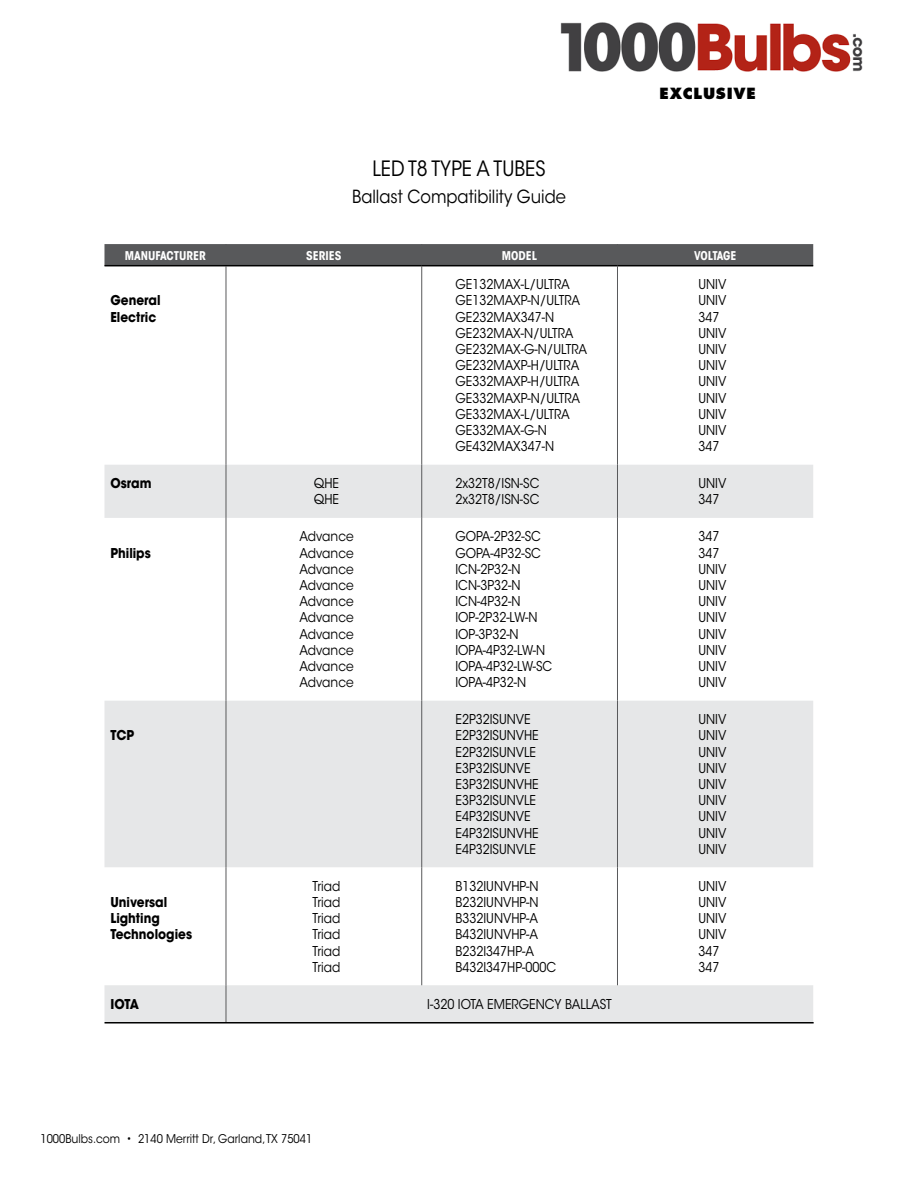
<style>
.page{position:relative;width:918px;height:1188px;background:#fff}
.page>*{position:absolute;margin:0;border:0;box-sizing:border-box;transform-origin:0 0}
.t1{font:21px "ITC Avant Garde Std";color:#000;scale:.9 1}
.t2{font:18px "ITC Avant Garde Std";color:#000;scale:.9 1}
.t3{font:800 15px "Futura Std";letter-spacing:.05em;color:#000}
.t4{font:13.5px/16.2px "ITC Avant Garde Std";color:#000;scale:.9 1}
.t5{font:700 13.5px/16.2px "ITC Avant Garde Std";color:#000;scale:.9 1}
.t6{font:12px "ITC Avant Garde Std";color:#000;scale:.9 1}
.t7{font:700 condensed 12px "ITC Avant Garde Std";color:#fff}
.t8{font:700 condensed 12px "ITC Avant Garde Std";letter-spacing:-.03em;color:#fff}
</style>
<div class="page">
<svg style="left:104px;top:465px;width:709px;height:557px"></svg>
<div style="left:104px;top:244px;width:709px;height:21px;background:#58595b"></div>
<hr style="left:226px;top:266px;width:1px;height:199px;background:#58595b">
<hr style="left:421px;top:266px;width:1px;height:199px;background:#58595b">
<hr style="left:617px;top:266px;width:1px;height:199px;background:#58595b">
<hr style="left:226px;top:465px;width:1px;height:53px;background:#58595b">
<hr style="left:421px;top:465px;width:1px;height:53px;background:#58595b">
<hr style="left:617px;top:465px;width:1px;height:53px;background:#58595b">
<hr style="left:226px;top:518px;width:1px;height:183px;background:#58595b">
<hr style="left:421px;top:518px;width:1px;height:183px;background:#58595b">
<hr style="left:617px;top:518px;width:1px;height:183px;background:#58595b">
<hr style="left:226px;top:701px;width:1px;height:166px;background:#58595b">
<hr style="left:421px;top:701px;width:1px;height:166px;background:#58595b">
<hr style="left:617px;top:701px;width:1px;height:166px;background:#58595b">
<hr style="left:226px;top:867px;width:1px;height:118px;background:#58595b">
<hr style="left:421px;top:867px;width:1px;height:118px;background:#58595b">
<hr style="left:617px;top:867px;width:1px;height:118px;background:#58595b">
<hr style="left:226px;top:985px;width:1px;height:37px;background:#58595b">
<hr style="left:104px;top:265px;width:122px;height:1px;background:#000">
<hr style="left:226px;top:265px;width:196px;height:1px;background:#000">
<hr style="left:422px;top:265px;width:195px;height:1px;background:#000">
<hr style="left:617px;top:265px;width:196px;height:1px;background:#000">
<hr style="left:105px;top:1022px;width:709px;height:2px;background:#000">
<img style="left:560px;top:22px;width:303px;height:50px">
<h1 class="t1" style="left:372px;top:155px;width:194px">LED T8 TYPE A TUBES</h1>
<h2 class="t2" style="left:352px;top:185px;width:239px">Ballast Compatibility Guide</h2>
<p class="t3" style="left:660px;top:84px;width:98px">EXCLUSIVE</p>
<p class="t7" style="left:125px;top:248px;width:83px">MANUFACTURER</p>
<p class="t7" style="left:306px;top:248px;width:37px">SERIES</p>
<p class="t7" style="left:502px;top:248px;width:37px">MODEL</p>
<p class="t8" style="left:694px;top:248px;width:44px">VOLTAGE</p>
<p class="t5" style="left:110px;top:292px;width:57px">General<br>Electric</p>
<p class="t4" style="left:455px;top:276px;width:148px">GE132MAX-L/ULTRA<br>GE132MAXP-N/ULTRA<br>GE232MAX347-N<br>GE232MAX-N/ULTRA<br>GE232MAX-G-N/ULTRA<br>GE232MAXP-H/ULTRA<br>GE332MAXP-H/ULTRA<br>GE332MAXP-N/ULTRA<br>GE332MAX-L/ULTRA<br>GE332MAX-G-N<br>GE432MAX347-N</p>
<p class="t4" style="left:698px;top:276px;width:33px">UNIV<br>UNIV<br>347<br>UNIV<br>UNIV<br>UNIV<br>UNIV<br>UNIV<br>UNIV<br>UNIV<br>347</p>
<p class="t5" style="left:110px;top:475px;width:47px">Osram</p>
<p class="t4" style="left:314px;top:475px;width:30px">QHE<br>QHE</p>
<p class="t4" style="left:455px;top:475px;width:95px">2x32T8/ISN-SC<br>2x32T8/ISN-SC</p>
<p class="t4" style="left:698px;top:475px;width:33px">UNIV<br>347</p>
<p class="t5" style="left:110px;top:544px;width:46px">Philips</p>
<p class="t5" style="left:110px;top:727px;width:28px">TCP</p>
<p class="t5" style="left:110px;top:894px;width:92px">Universal<br>Lighting<br>Technologies</p>
<p class="t4" style="left:299px;top:529px;width:62px;text-align:justify">Advance Advance Advance Advance Advance Advance Advance Advance Advance Advance</p>
<p class="t4" style="left:455px;top:529px;width:109px">GOPA-2P32-SC<br>GOPA-4P32-SC<br>ICN-2P32-N<br>ICN-3P32-N<br>ICN-4P32-N<br>IOP-2P32-LW-N<br>IOP-3P32-N<br>IOPA-4P32-LW-N<br>IOPA-4P32-LW-SC<br>IOPA-4P32-N</p>
<p class="t4" style="left:698px;top:529px;width:33px">347<br>347<br>UNIV<br>UNIV<br>UNIV<br>UNIV<br>UNIV<br>UNIV<br>UNIV<br>UNIV</p>
<p class="t4" style="left:455px;top:711px;width:94px">E2P32ISUNVE<br>E2P32ISUNVHE<br>E2P32ISUNVLE<br>E3P32ISUNVE<br>E3P32ISUNVHE<br>E3P32ISUNVLE<br>E4P32ISUNVE<br>E4P32ISUNVHE<br>E4P32ISUNVLE</p>
<p class="t4" style="left:698px;top:711px;width:33px;text-align:justify">UNIV UNIV UNIV UNIV UNIV UNIV UNIV UNIV UNIV</p>
<p class="t4" style="left:312px;top:878px;width:33px;text-align:justify">Triad Triad Triad Triad Triad Triad</p>
<p class="t4" style="left:455px;top:878px;width:113px">B132IUNVHP-N<br>B232IUNVHP-N<br>B332IUNVHP-A<br>B432IUNVHP-A<br>B232I347HP-A<br>B432I347HP-000C</p>
<p class="t4" style="left:698px;top:878px;width:33px">UNIV<br>UNIV<br>UNIV<br>UNIV<br>347<br>347</p>
<p class="t5" style="left:110px;top:996px;width:33px">IOTA</p>
<p class="t4" style="left:427px;top:996px;width:207px">I-320 IOTA EMERGENCY BALLAST</p>
<p class="t6" style="left:40px;top:1131px;width:303px">1000Bulbs.com • 2140 Merritt Dr, Garland, TX 75041</p>
</div>
